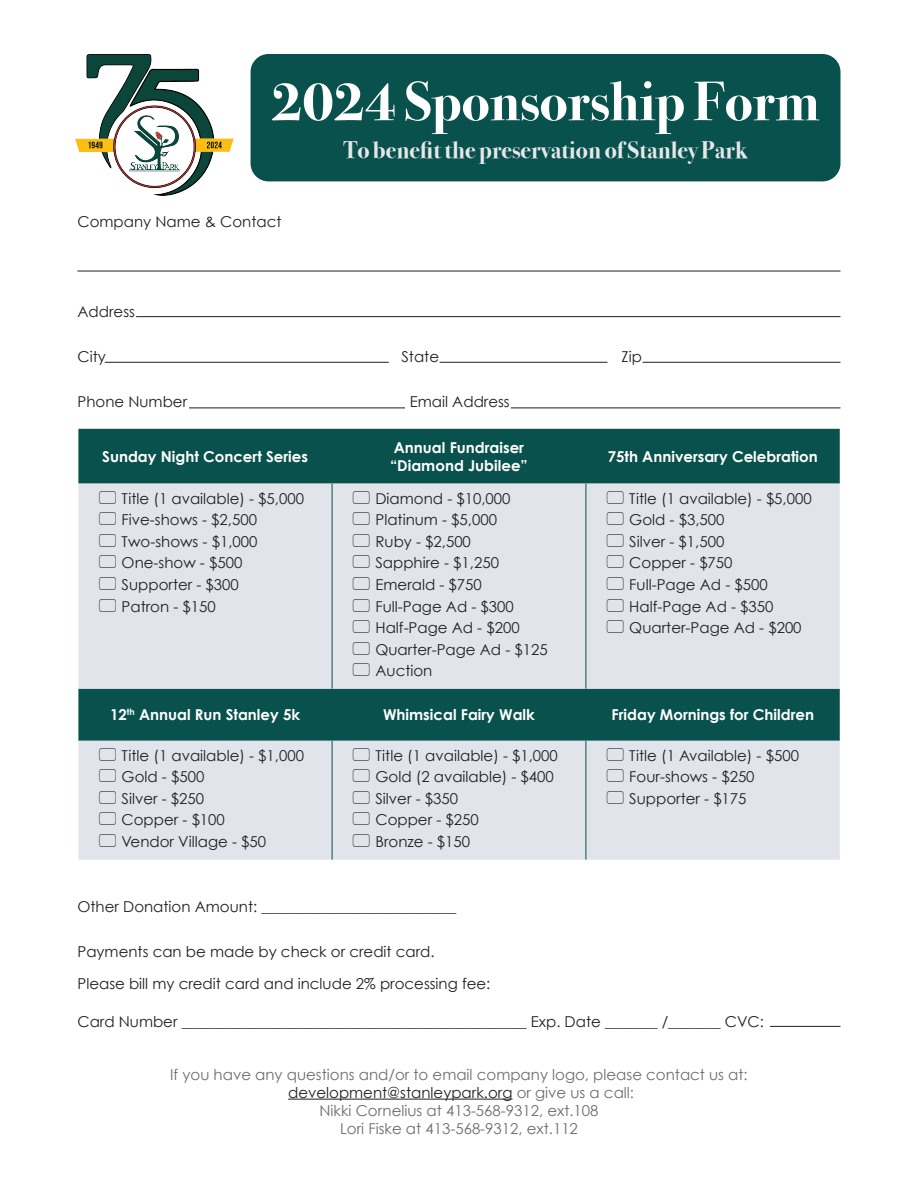
<style>
.page{position:relative;width:918px;height:1188px;background:#fff}
.page>*{position:absolute;margin:0;border:0;box-sizing:border-box;transform-origin:0 0}
.t1{font:700 55.5px "Bodoni Svty Two ITCTT";color:#fff}
.t2{font:700 24px "Bodoni Svty Two ITCTT";color:#e6e7e9}
.t3{font:15px/21.6px "Century Gothic";color:#231f20}
.t4{font:15px/18px "Century Gothic";color:#6c6d70;text-align:center}
.t5{font:700 15px/18px "Century Gothic";color:#fff}
.s1{color:#231f20}
</style>
<div class="page">
<div style="left:251px;top:54px;width:590px;height:127px;background:#09514c;border-radius:18px"></div>
<hr style="left:288px;top:1099px;width:225px;height:1px;background:#231f20">
<hr style="left:77px;top:271px;width:764px;height:1px;background:#231f20">
<hr style="left:136px;top:316px;width:705px;height:1px;background:#231f20">
<hr style="left:511px;top:408px;width:330px;height:1px;background:#231f20">
<hr style="left:189px;top:408px;width:216px;height:1px;background:#231f20">
<hr style="left:643px;top:362px;width:198px;height:1px;background:#231f20">
<hr style="left:440px;top:362px;width:168px;height:1px;background:#231f20">
<hr style="left:105px;top:362px;width:284px;height:1px;background:#231f20">
<hr style="left:770px;top:1026px;width:71px;height:1px;background:#231f20">
<div style="left:80px;top:430px;width:760px;height:311px;background:#09514c"></div>
<div style="left:80px;top:484px;width:760px;height:205px;background:#e1e4ea"></div>
<div style="left:80px;top:741px;width:760px;height:117px;background:#e1e4ea"></div>
<hr style="left:332px;top:484px;width:1px;height:205px;background:#09514c">
<hr style="left:586px;top:484px;width:1px;height:205px;background:#09514c">
<hr style="left:332px;top:741px;width:1px;height:119px;background:#09514c">
<hr style="left:586px;top:741px;width:1px;height:119px;background:#09514c">
<div style="left:77px;top:427px;width:774px;height:434px;border:2px solid #fff"></div>
<img style="left:76px;top:55px;width:158px;height:141px">
<svg style="left:99px;top:490px;width:17px;height:14px"></svg>
<svg style="left:99px;top:512px;width:17px;height:13px"></svg>
<svg style="left:99px;top:533px;width:17px;height:14px"></svg>
<svg style="left:99px;top:555px;width:17px;height:13px"></svg>
<svg style="left:99px;top:577px;width:17px;height:13px"></svg>
<svg style="left:99px;top:598px;width:17px;height:14px"></svg>
<svg style="left:353px;top:490px;width:17px;height:14px"></svg>
<svg style="left:353px;top:512px;width:17px;height:13px"></svg>
<svg style="left:353px;top:533px;width:17px;height:14px"></svg>
<svg style="left:353px;top:555px;width:17px;height:13px"></svg>
<svg style="left:353px;top:577px;width:17px;height:13px"></svg>
<svg style="left:353px;top:598px;width:17px;height:14px"></svg>
<svg style="left:353px;top:620px;width:17px;height:13px"></svg>
<svg style="left:353px;top:641px;width:17px;height:14px"></svg>
<svg style="left:353px;top:663px;width:17px;height:13px"></svg>
<svg style="left:607px;top:490px;width:17px;height:14px"></svg>
<svg style="left:607px;top:512px;width:17px;height:13px"></svg>
<svg style="left:607px;top:533px;width:17px;height:14px"></svg>
<svg style="left:607px;top:555px;width:17px;height:13px"></svg>
<svg style="left:607px;top:577px;width:17px;height:13px"></svg>
<svg style="left:607px;top:598px;width:17px;height:14px"></svg>
<svg style="left:607px;top:620px;width:17px;height:13px"></svg>
<svg style="left:99px;top:747px;width:17px;height:14px"></svg>
<svg style="left:99px;top:769px;width:17px;height:13px"></svg>
<svg style="left:99px;top:791px;width:17px;height:13px"></svg>
<svg style="left:99px;top:812px;width:17px;height:13px"></svg>
<svg style="left:99px;top:834px;width:17px;height:13px"></svg>
<svg style="left:353px;top:747px;width:17px;height:14px"></svg>
<svg style="left:353px;top:769px;width:17px;height:13px"></svg>
<svg style="left:353px;top:791px;width:17px;height:13px"></svg>
<svg style="left:353px;top:812px;width:17px;height:13px"></svg>
<svg style="left:353px;top:834px;width:17px;height:13px"></svg>
<svg style="left:607px;top:747px;width:17px;height:14px"></svg>
<svg style="left:607px;top:769px;width:17px;height:13px"></svg>
<svg style="left:607px;top:791px;width:17px;height:13px"></svg>
<h1 class="t1" style="left:271px;top:56px;width:550px">2024 Sponsorship Form</h1>
<h2 class="t2" style="left:343px;top:130px;width:406px">To benefit the preservation of Stanley Park</h2>
<p class="t3" style="left:77px;top:211px;width:206px">Company Name &amp; Contact</p>
<p class="t3" style="left:77px;top:301px;width:59px">Address</p>
<p class="t3" style="left:77px;top:346px;width:30px">City</p>
<p class="t3" style="left:401px;top:346px;width:39px">State</p>
<p class="t3" style="left:622px;top:346px;width:22px">Zip</p>
<p class="t3" style="left:77px;top:391px;width:111px">Phone Number</p>
<p class="t3" style="left:410px;top:391px;width:102px">Email Address</p>
<p class="t5" style="left:102px;top:447px;width:207px">Sunday Night Concert Series</p>
<p class="t5" style="left:390px;top:438px;width:139px">Annual Fundraiser “Diamond Jubilee”</p>
<p class="t5" style="left:608px;top:447px;width:211px">75th Anniversary Celebration</p>
<p class="t3" style="left:122px;top:487px;width:184px">Title (1 available) - $5,000<br>Five-shows - $2,500<br>Two-shows - $1,000<br>One-show - $500<br>Supporter - $300<br>Patron - $150</p>
<p class="t3" style="left:375px;top:487px;width:174px">Diamond - $10,000<br>Platinum - $5,000<br>Ruby - $2,500<br>Sapphire - $1,250<br>Emerald - $750<br>Full-Page Ad - $300<br>Half-Page Ad - $200<br>Quarter-Page Ad - $125<br>Auction</p>
<p class="t3" style="left:629px;top:487px;width:184px">Title (1 available) - $5,000<br>Gold - $3,500<br>Silver - $1,500<br>Copper - $750<br>Full-Page Ad - $500<br>Half-Page Ad - $350<br>Quarter-Page Ad - $200</p>
<p class="t5" style="left:110px;top:706px;width:191px">12<sup>th</sup> Annual Run Stanley 5k</p>
<p class="t5" style="left:383px;top:706px;width:153px">Whimsical Fairy Walk</p>
<p class="t5" style="left:612px;top:706px;width:204px">Friday Mornings for Children</p>
<p class="t3" style="left:122px;top:744px;width:184px">Title (1 available) - $1,000<br>Gold - $500<br>Silver - $250<br>Copper - $100<br>Vendor Village - $50</p>
<p class="t3" style="left:375px;top:744px;width:184px">Title (1 available) - $1,000<br>Gold (2 available) - $400<br>Silver - $350<br>Copper - $250<br>Bronze - $150</p>
<p class="t3" style="left:629px;top:744px;width:171px">Title (1 Available) - $500<br>Four-shows - $250<br>Supporter - $175</p>
<p class="t3" style="left:77px;top:896px;width:380px">Other Donation Amount: __________________________</p>
<p class="t3" style="left:77px;top:936px;width:414px;line-height:31.5px">Payments can be made by check or credit card.<br>Please bill my credit card and include 2% processing fee:</p>
<p class="t3" style="left:77px;top:1011px;width:688px">Card Number ______________________________________________ Exp. Date _______ /_______ CVC:</p>
<p class="t4" style="left:170px;top:1065px;width:579px">If you have any questions and/or to email company logo, please contact us at: <span class="s1">development@stanleypark.org</span> or give us a call:<br>Nikki Cornelius at 413-568-9312, ext.108<br>Lori Fiske at 413-568-9312, ext.112</p>
</div>
